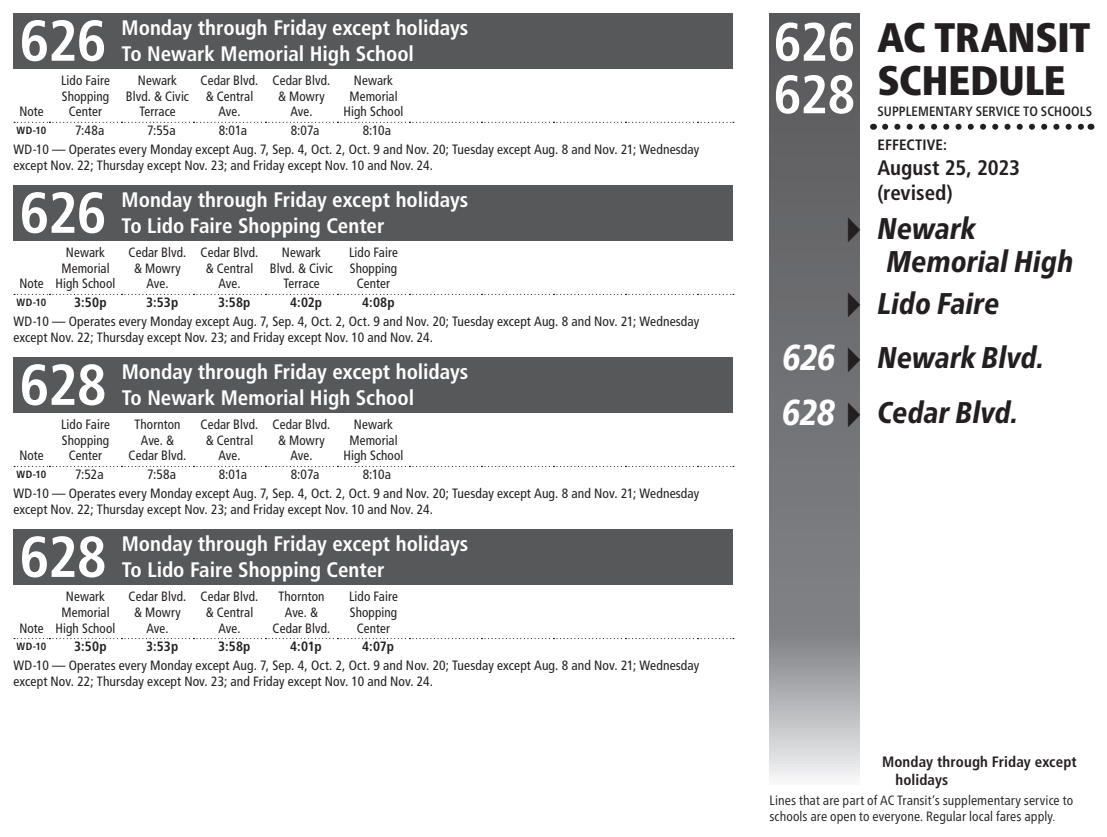
<style>
.page{position:relative;width:1107px;height:837px;background:#fff}
.page>*{position:absolute;margin:0;border:0;box-sizing:border-box;transform-origin:0 0}
.t1{font:700 condensed 57.6px "Frutiger LT Std";letter-spacing:-.025em;color:#fff}
.CoverLine3{font:700 condensed 54px "Frutiger LT Std";letter-spacing:-.02em;color:#fff}
.t2{font:900 condensed 41.25px/43.5px "Frutiger Neue LTW1 G";letter-spacing:-.005em;color:#231f20}
.t3{font:italic 800 condensed 30px/54.6px "Frutiger Neue LTW1 G";color:#231f20}
.t4{font:700 condensed 21px/25.5px "Frutiger LT Std";color:#fff}
.t5{font:700 condensed 21px/25.2px "Frutiger LT Std";color:#231f20}
.t6{font:700 condensed 15px/18px "Frutiger LT Std";letter-spacing:.01em;color:#231f20}
.t7{font:condensed 13.5px/15.8px "Frutiger LT Std";letter-spacing:.005em;color:#231f20;text-align:center}
.t8{font:condensed 13.5px/15.8px "Frutiger Neue LTW1 G";letter-spacing:.005em;color:#231f20}
.t9{font:700 condensed 13.5px "Frutiger LT Std";letter-spacing:.01em;color:#231f20}
.t10{font:500 condensed 13.5px "Frutiger Neue LTW1 G";letter-spacing:.005em;color:#231f20}
.t11{font:700 condensed 10.5px "Frutiger LT Std";letter-spacing:.01em;color:#231f20}
.s1{font-family:"Lucida Grande";font-weight:400;font-style:normal;font-stretch:normal;font-size:42px}
.s2{font-size:36px;color:#fff}
.s3{font-weight:300}
</style>
<div class="page">
<svg style="left:770px;top:14px;width:90px;height:765px;background:#7a7b7e"></svg>
<svg style="left:885px;top:124px;width:199px;height:6px"></svg>
<div style="left:14px;top:14px;width:720px;height:55px;background:#57585a"></div>
<svg style="left:14px;top:122px;width:720px;height:1px"></svg>
<div style="left:14px;top:186px;width:720px;height:55px;background:#57585a"></div>
<svg style="left:14px;top:294px;width:720px;height:1px"></svg>
<div style="left:14px;top:358px;width:720px;height:55px;background:#57585a"></div>
<svg style="left:14px;top:466px;width:720px;height:1px"></svg>
<div style="left:14px;top:530px;width:720px;height:55px;background:#57585a"></div>
<svg style="left:14px;top:638px;width:720px;height:1px"></svg>
<h1 class="t1" style="left:20px;top:7px;width:89px">626</h1>
<h3 class="t4" style="left:122px;top:15px;width:348px">Monday through Friday except holidays<br>To Newark Memorial High School</h3>
<p class="t7" style="left:19px;top:104px;width:26px">Note</p>
<p class="t7" style="left:61px;top:72px;width:50px">Lido Faire<br>Shopping<br>Center</p>
<p class="t7" style="left:126px;top:72px;width:65px">Newark<br>Blvd. &amp; Civic<br>Terrace</p>
<p class="t7" style="left:201px;top:72px;width:59px">Cedar Blvd. &amp; Central<br>Ave.</p>
<p class="t7" style="left:273px;top:72px;width:59px">Cedar Blvd. &amp; Mowry<br>Ave.</p>
<p class="t7" style="left:344px;top:72px;width:61px">Newark<br>Memorial<br>High School</p>
<p class="t7" style="left:14px;top:121px;width:687px;line-height:18.8px;text-align:left;text-indent:349px">8:10a<br>WD-10 — Operates every Monday except Aug. 7, Sep. 4, Oct. 2, Oct. 9 and Nov. 20; Tuesday except Aug. 8 and Nov. 21; Wednesday</p>
<p class="t7" style="left:14px;top:157px;width:421px">except Nov. 22; Thursday except Nov. 23; and Friday except Nov. 10 and Nov. 24.</p>
<h1 class="t1" style="left:20px;top:179px;width:89px">626</h1>
<h3 class="t4" style="left:122px;top:187px;width:348px">Monday through Friday except holidays<br>To Lido Faire Shopping Center</h3>
<p class="t11" style="left:17px;top:124px;width:31px">WD-10</p>
<p class="t7" style="left:75px;top:123px;width:31px">7:48a</p>
<p class="t7" style="left:147px;top:123px;width:30px">7:55a</p>
<p class="t7" style="left:219px;top:123px;width:30px">8:01a</p>
<p class="t7" style="left:291px;top:123px;width:30px">8:07a</p>
<p class="t7" style="left:19px;top:276px;width:26px">Note</p>
<p class="t7" style="left:56px;top:244px;width:61px">Newark<br>Memorial<br>High School</p>
<p class="t7" style="left:129px;top:244px;width:59px">Cedar Blvd. &amp; Mowry<br>Ave.</p>
<p class="t7" style="left:201px;top:244px;width:59px">Cedar Blvd. &amp; Central<br>Ave.</p>
<p class="t7" style="left:270px;top:244px;width:65px">Newark<br>Blvd. &amp; Civic<br>Terrace</p>
<p class="t7" style="left:349px;top:244px;width:50px">Lido Faire<br>Shopping<br>Center</p>
<p class="t11" style="left:17px;top:296px;width:31px">WD-10</p>
<p class="t9" style="left:74px;top:295px;width:34px">3:50p</p>
<p class="t9" style="left:146px;top:295px;width:33px">3:53p</p>
<p class="t9" style="left:218px;top:295px;width:34px">3:58p</p>
<p class="t9" style="left:290px;top:295px;width:34px">4:02p</p>
<p class="t9" style="left:362px;top:295px;width:34px">4:08p</p>
<p class="t7" style="left:14px;top:314px;width:687px;text-align:left">WD-10 — Operates every Monday except Aug. 7, Sep. 4, Oct. 2, Oct. 9 and Nov. 20; Tuesday except Aug. 8 and Nov. 21; Wednesday except Nov. 22; Thursday except Nov. 23; and Friday except Nov. 10 and Nov. 24.</p>
<h1 class="t1" style="left:20px;top:351px;width:89px">628</h1>
<h3 class="t4" style="left:122px;top:359px;width:348px">Monday through Friday except holidays<br>To Newark Memorial High School</h3>
<p class="t7" style="left:19px;top:448px;width:26px">Note</p>
<p class="t7" style="left:61px;top:417px;width:50px">Lido Faire<br>Shopping<br>Center</p>
<p class="t7" style="left:129px;top:417px;width:59px">Thornton<br>Ave. &amp;<br>Cedar Blvd.</p>
<p class="t7" style="left:201px;top:417px;width:59px">Cedar Blvd. &amp; Central<br>Ave.</p>
<p class="t7" style="left:273px;top:417px;width:59px">Cedar Blvd. &amp; Mowry<br>Ave.</p>
<p class="t7" style="left:344px;top:417px;width:61px">Newark<br>Memorial<br>High School</p>
<p class="t7" style="left:14px;top:465px;width:687px;line-height:18.8px;text-align:left;text-indent:349px">8:10a<br>WD-10 — Operates every Monday except Aug. 7, Sep. 4, Oct. 2, Oct. 9 and Nov. 20; Tuesday except Aug. 8 and Nov. 21; Wednesday</p>
<p class="t7" style="left:14px;top:501px;width:421px">except Nov. 22; Thursday except Nov. 23; and Friday except Nov. 10 and Nov. 24.</p>
<h1 class="t1" style="left:20px;top:523px;width:89px">628</h1>
<h3 class="t4" style="left:122px;top:531px;width:348px">Monday through Friday except holidays<br>To Lido Faire Shopping Center</h3>
<p class="t11" style="left:17px;top:468px;width:31px">WD-10</p>
<p class="t7" style="left:75px;top:467px;width:30px">7:52a</p>
<p class="t7" style="left:147px;top:467px;width:31px">7:58a</p>
<p class="t7" style="left:219px;top:467px;width:30px">8:01a</p>
<p class="t7" style="left:291px;top:467px;width:30px">8:07a</p>
<p class="t7" style="left:19px;top:620px;width:26px">Note</p>
<p class="t7" style="left:56px;top:589px;width:61px">Newark<br>Memorial<br>High School</p>
<p class="t7" style="left:129px;top:589px;width:59px">Cedar Blvd. &amp; Mowry<br>Ave.</p>
<p class="t7" style="left:201px;top:589px;width:59px">Cedar Blvd. &amp; Central<br>Ave.</p>
<p class="t7" style="left:273px;top:589px;width:59px">Thornton<br>Ave. &amp;<br>Cedar Blvd.</p>
<p class="t7" style="left:349px;top:589px;width:50px">Lido Faire<br>Shopping<br>Center</p>
<p class="t11" style="left:17px;top:640px;width:31px">WD-10</p>
<p class="t9" style="left:74px;top:639px;width:34px">3:50p</p>
<p class="t9" style="left:146px;top:639px;width:33px">3:53p</p>
<p class="t9" style="left:218px;top:639px;width:34px">3:58p</p>
<p class="t9" style="left:290px;top:639px;width:33px">4:01p</p>
<p class="t9" style="left:362px;top:639px;width:33px">4:07p</p>
<p class="t7" style="left:14px;top:658px;width:687px;text-align:left">WD-10 — Operates every Monday except Aug. 7, Sep. 4, Oct. 2, Oct. 9 and Nov. 20; Tuesday except Aug. 8 and Nov. 21; Wednesday except Nov. 22; Thursday except Nov. 23; and Friday except Nov. 10 and Nov. 24.</p>
<p class="CoverLine3" style="left:774px;top:10px;width:83px">626</p>
<p class="CoverLine3" style="left:774px;top:62px;width:83px">628</p>
<h3 class="t2" style="left:878px;top:12px;width:214px">AC TRANSIT<br>SCHEDULE</h3>
<p class="t10" style="left:878px;top:101px;width:216px">SUPPLEMENTARY SERVICE TO SCHOOLS</p>
<p class="t6" style="left:878px;top:136px;width:71px">EFFECTIVE:</p>
<h3 class="t5" style="left:878px;top:155px;width:144px">August 25, 2023 (revised)</h3>
<p class="t3" style="left:886px;top:209px;width:188px;line-height:33px;text-indent:-46px"><span class="s1">▸</span> Newark<br>Memorial High</p>
<p class="t3" style="left:782px;top:274px;width:263px;text-indent:59px"><span class="s1">▸</span> Lido Faire<br><span class="s2">626</span><span class="s1">▸</span> Newark Blvd.<br><span class="s2">628</span><span class="s1">▸</span> Cedar Blvd.</p>
<p class="t6" style="left:896px;top:752px;width:183px;text-indent:-14px">Monday through Friday except holidays</p>
<p class="t8" style="left:770px;top:791px;width:305px">Lines that are part of AC Transit’s supplementary service to schools are open to everyone. Regular local fares apply<span class="s3">.</span></p>
</div>
